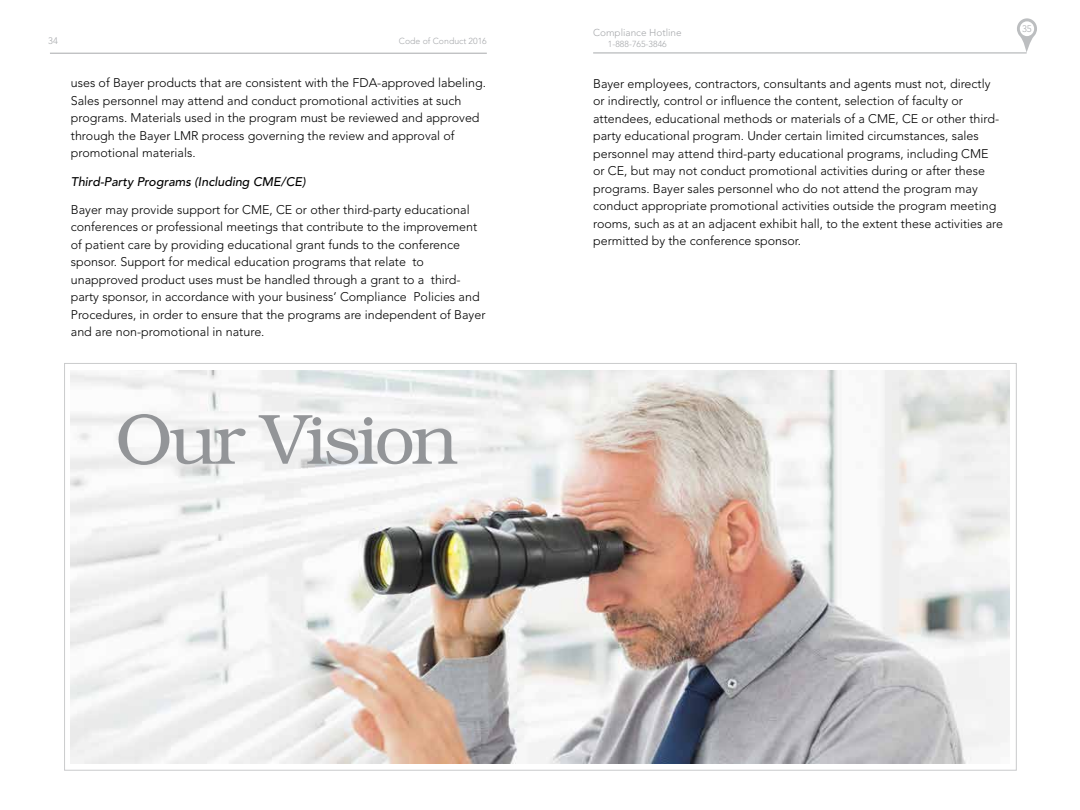
<style>
.page{position:relative;width:1080px;height:810px;background:#fff}
.page>*{position:absolute;margin:0;border:0;box-sizing:border-box;transform-origin:0 0}
.t1{font:300 71.25px "Bookman Std";letter-spacing:-.05em;color:#939598}
.t2{font:300 12.5px/17.5px "Avenir LT Std";color:#000}
.t3{font:italic 500 12.5px "Avenir LT Std";color:#000}
.t4{font:300 10px "Avenir LT Std";color:#a7a9ac}
.t5{font:300 9.38px "Avenir LT Std";color:#a7a9ac}
.t6{font:300 8.75px "Avenir LT Std";color:#a7a9ac}
</style>
<div class="page">
<img style="left:71px;top:370px;width:938px;height:393px">
<hr style="left:50px;top:53px;width:437px;height:1px;background:#a7a9ac">
<hr style="left:593px;top:53px;width:434px;height:1px;background:#a7a9ac">
<svg style="left:1017px;top:18px;width:20px;height:35px"></svg>
<p class="t5" style="left:48px;top:35px;width:11px">34</p>
<p class="t6" style="left:399px;top:36px;width:89px">Code of Conduct 2016</p>
<p class="t2" style="left:71px;top:74px;width:417px">uses of Bayer products that are consistent with the FDA-approved labeling.<br>Sales personnel may attend and conduct promotional activities at such programs. Materials used in the program must be reviewed and approved through the Bayer LMR process governing the review and approval of promotional materials.</p>
<p class="t3" style="left:71px;top:174px;width:236px">Third-Party Programs (Including CME/CE)</p>
<p class="t2" style="left:71px;top:201px;width:416px">Bayer may provide support for CME, CE or other third-party educational conferences or professional meetings that contribute to the improvement of patient care by providing educational grant funds to the conference sponsor. Support for medical education programs that relate to unapproved product uses must be handled through a grant to a third&shy;party sponsor, in accordance with your business’ Compliance Policies and Procedures, in order to ensure that the programs are independent of Bayer and are non-promotional in nature.</p>
<h1 class="t1" style="left:115px;top:399px;width:344px">Our Vision</h1>
<p class="t4" style="left:593px;top:27px;width:90px">Compliance Hotline</p>
<p class="t6" style="left:608px;top:38px;width:60px">1-888-765-3846</p>
<p class="t2" style="left:593px;top:75px;width:411px">Bayer employees, contractors, consultants and agents must not, directly or indirectly, control or influence the content, selection of faculty or attendees, educational methods or materials of a CME, CE or other third&shy;party educational program. Under certain limited circumstances, sales personnel may attend third-party educational programs, including CME or CE, but may not conduct promotional activities during or after these programs. Bayer sales personnel who do not attend the program may conduct appropriate promotional activities outside the program meeting rooms, such as at an adjacent exhibit hall, to the extent these activities are permitted by the conference sponsor.</p>
<p class="t5" style="left:1022px;top:23px;width:11px">35</p>
</div>
